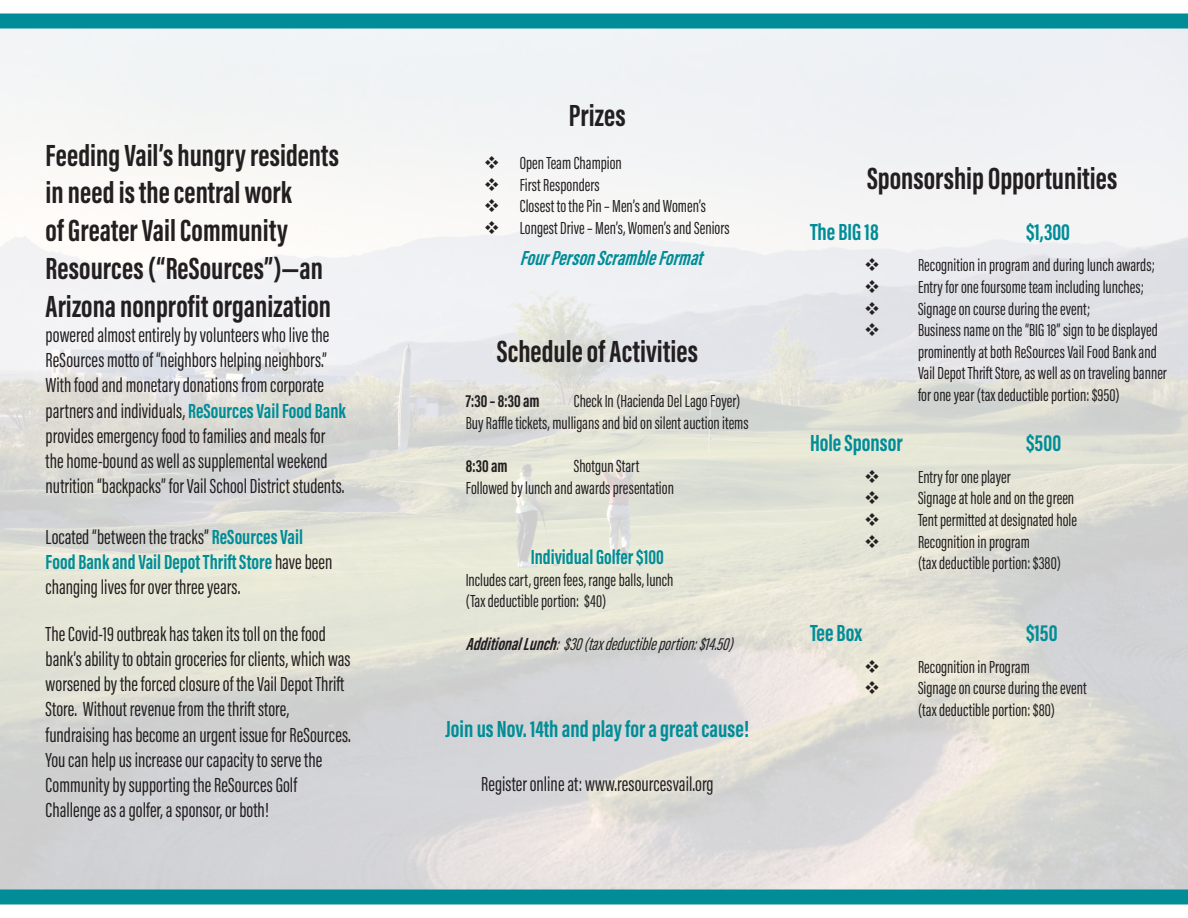
<style>
.page{position:relative;width:1188px;height:918px;background:#fff}
.page>*{position:absolute;margin:0;border:0;box-sizing:border-box;transform-origin:0 0}
.t1{font:700 31.5px/37.8px "Acumin Pro Extra Cond";color:#231f20}
.t2{font:700 24px "Acumin Pro Extra Cond";color:#008d97}
.t3{font:21px/25.2px "Acumin Pro Extra Cond";color:#231f20}
.t4{font:italic 700 21px "Acumin Pro Extra Cond";color:#008d97}
.t5{font:700 21px "Acumin Pro Extra Cond";color:#008d97}
.t6{font:18px/21.6px "Acumin Pro Extra Cond";color:#231f20}
.t7{font:italic 18px "Acumin Pro Extra Cond";color:#231f20}
.t8{font:700 18px "Acumin Pro Extra Cond";color:#231f20}
.s1{font-weight:700;color:#008d97}
.s2{font-weight:700}
</style>
<div class="page">
<img style="left:0;top:28px;width:1188px;height:862px">
<div style="left:0;top:14px;width:1188px;height:14px;background:#008d97"></div>
<div style="left:0;top:890px;width:1188px;height:14px;background:#008d97"></div>
<svg style="left:810px;top:293px;width:18px;height:1px"></svg>
<svg style="left:810px;top:315px;width:18px;height:1px"></svg>
<svg style="left:810px;top:336px;width:18px;height:1px"></svg>
<svg style="left:810px;top:504px;width:18px;height:1px"></svg>
<svg style="left:810px;top:526px;width:18px;height:1px"></svg>
<svg style="left:810px;top:548px;width:18px;height:1px"></svg>
<svg style="left:810px;top:673px;width:18px;height:1px"></svg>
<svg style="left:810px;top:694px;width:18px;height:1px"></svg>
<h1 class="t1" style="left:46px;top:136px;width:295px">Feeding Vail’s hungry residents in need is the central work<br>of Greater Vail Community<br>Resources (“ReSources”)—an<br>Arizona nonprofit organization</h1>
<p class="t3" style="left:46px;top:322px;width:302px">powered almost entirely by volunteers who live the ReSources motto of “neighbors helping neighbors.” With food and monetary donations from corporate partners and individuals, <span class="s1">ReSources Vail Food Bank </span>provides emergency food to families and meals for the home-bound as well as supplemental weekend nutrition “backpacks” for Vail School District students.</p>
<p class="t3" style="left:46px;top:524px;width:288px">Located “between the tracks” <span class="s1">ReSources Vail<br>Food Bank and Vail Depot Thrift Store</span> have been changing lives for over three years.</p>
<p class="t3" style="left:46px;top:621px;width:307px">The Covid-19 outbreak has taken its toll on the food bank’s ability to obtain groceries for clients, which was worsened by the forced closure of the Vail Depot Thrift Store. Without revenue from the thrift store, fundraising has become an urgent issue for ReSources.<br>You can help us increase our capacity to serve the Community by supporting the ReSources Golf Challenge as a golfer, a sponsor, or both!</p>
<h1 class="t1" style="left:569px;top:96px;width:58px">Prizes</h1>
<p class="t6" style="left:484px;top:152px;width:140px">❖ Open Team Champion</p>
<p class="t6" style="left:484px;top:174px;width:117px">❖ First Responders</p>
<p class="t6" style="left:484px;top:195px;width:224px">❖ Closest to the Pin – Men’s and Women’s</p>
<p class="t6" style="left:484px;top:217px;width:248px">❖ Longest Drive – Men’s, Women’s and Seniors</p>
<p class="t4" style="left:520px;top:245px;width:191px">FourPersonScrambleFormat</p>
<h1 class="t1" style="left:497px;top:333px;width:203px">Schedule of Activities</h1>
<p class="t8" style="left:466px;top:390px;width:76px">7:30 – 8:30 am</p>
<p class="t6" style="left:466px;top:391px;width:284px;text-indent:108px">Check In (Hacienda Del Lago Foyer)<br>Buy Raffle tickets, mulligans and bid on silent auction items</p>
<p class="t8" style="left:466px;top:455px;width:44px">8:30 am</p>
<p class="t6" style="left:466px;top:455px;width:210px;text-indent:108px">Shotgun Start<br>Followed by lunch and awards presentation</p>
<p class="t5" style="left:531px;top:544px;width:135px">Individual Golfer $100</p>
<p class="t6" style="left:466px;top:569px;width:209px">Includes cart, green fees, range balls, lunch (Tax deductible portion: $40)</p>
<p class="t7" style="left:466px;top:634px;width:274px"><span class="s2">AdditionalLunch</span>:$30(taxdeductibleportion:$14.50)</p>
<p class="t2" style="left:446px;top:714px;width:305px">Join us Nov. 14th and play for a great cause!</p>
<p class="t3" style="left:481px;top:771px;width:234px">Register online at: www.resourcesvail.org</p>
<h1 class="t1" style="left:867px;top:160px;width:252px">Sponsorship Opportunities</h1>
<p class="t2" style="left:810px;top:217px;width:70px">The BIG 18</p>
<p class="t2" style="left:1026px;top:217px;width:46px">$1,300</p>
<p class="t6" style="left:864px;top:255px;width:292px">❖ Recognition in program and during lunch awards;</p>
<p class="t6" style="left:864px;top:276px;width:281px">❖ Entry for one foursome team including lunches;</p>
<p class="t6" style="left:864px;top:298px;width:228px">❖ Signage on course during the event;</p>
<p class="t6" style="left:918px;top:319px;width:250px;text-indent:-54px">❖ Business name on the “BIG 18” sign to be displayed prominently at both ReSources Vail Food Bank and Vail Depot Thrift Store, as well as on traveling banner for one year (tax deductible portion: $950)</p>
<p class="t2" style="left:810px;top:429px;width:94px">Hole Sponsor</p>
<p class="t2" style="left:1026px;top:429px;width:37px">$500</p>
<p class="t6" style="left:864px;top:466px;width:148px">❖ Entry for one player</p>
<p class="t6" style="left:864px;top:488px;width:212px">❖ Signage at hole and on the green</p>
<p class="t6" style="left:864px;top:509px;width:215px">❖ Tent permitted at designated hole</p>
<p class="t6" style="left:918px;top:531px;width:144px;text-indent:-54px">❖ Recognition in program<br>(tax deductible portion: $380)</p>
<p class="t2" style="left:810px;top:618px;width:54px">Tee Box</p>
<p class="t2" style="left:1026px;top:618px;width:33px">$150</p>
<p class="t6" style="left:864px;top:656px;width:167px">❖ Recognition in Program</p>
<p class="t6" style="left:918px;top:678px;width:170px;text-indent:-54px">❖ Signage on course during the event (tax deductible portion: $80)</p>
</div>
